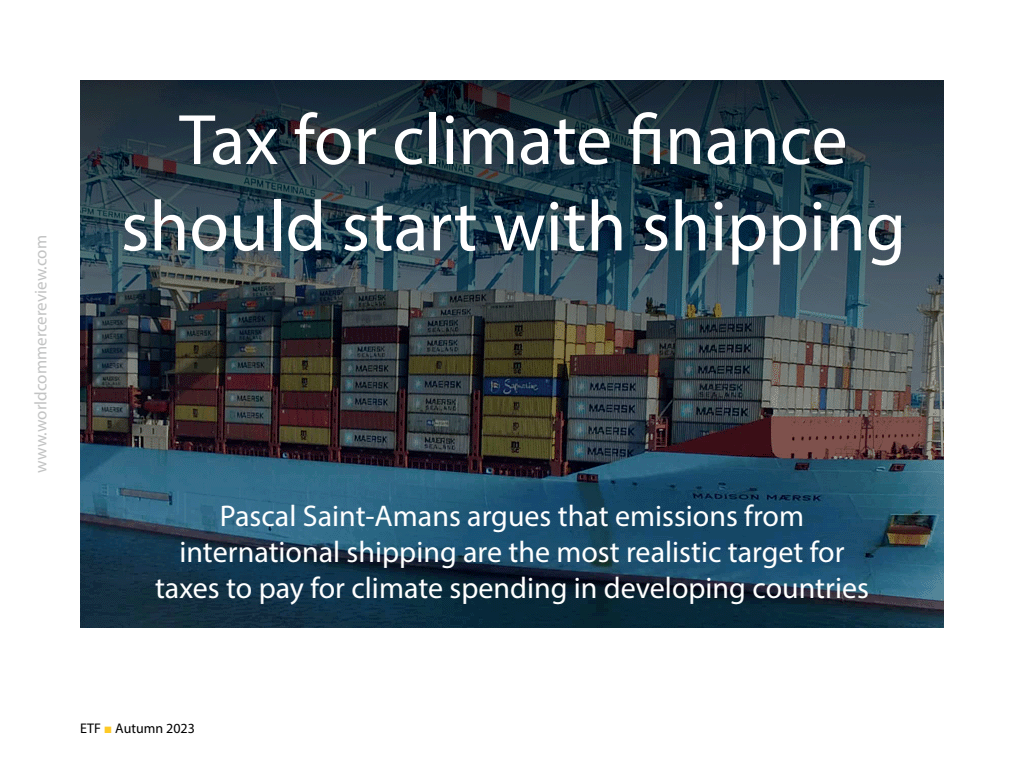
<style>
.page{position:relative;width:1024px;height:768px;background:#fff}
.page>*{position:absolute;margin:0;border:0;box-sizing:border-box;transform-origin:0 0}
.Headline{font:72px/86.4px "Myriad Pro";color:#fff;text-align:center}
.Intro{font:30px/36px "Myriad Pro";color:#fff;text-align:center}
.t1{font:17px "Myriad Pro";color:#c2c3c3}
.t2{font:14px "Myriad Pro";color:#000001}
.s1{font-family:"Times New Roman";color:#feca26}
</style>
<div class="page">
<img style="left:80px;top:80px;width:864px;height:548px">
<p class="t1" style="left:30px;top:473px;width:239px;rotate:-90deg">www.worldcommercereview.com</p>
<p class="Headline" style="left:121px;top:96px;width:787px">Tax for climate finance should start with shipping</p>
<p class="Intro" style="left:155px;top:497px;width:715px">Pascal Saint-Amans argues that emissions from international shipping are the most realistic target for taxes to pay for climate spending in developing countries</p>
<p class="t2" style="left:80px;top:720px;width:116px">ETF <span class="s1">■</span> Autumn 2023</p>
</div>
